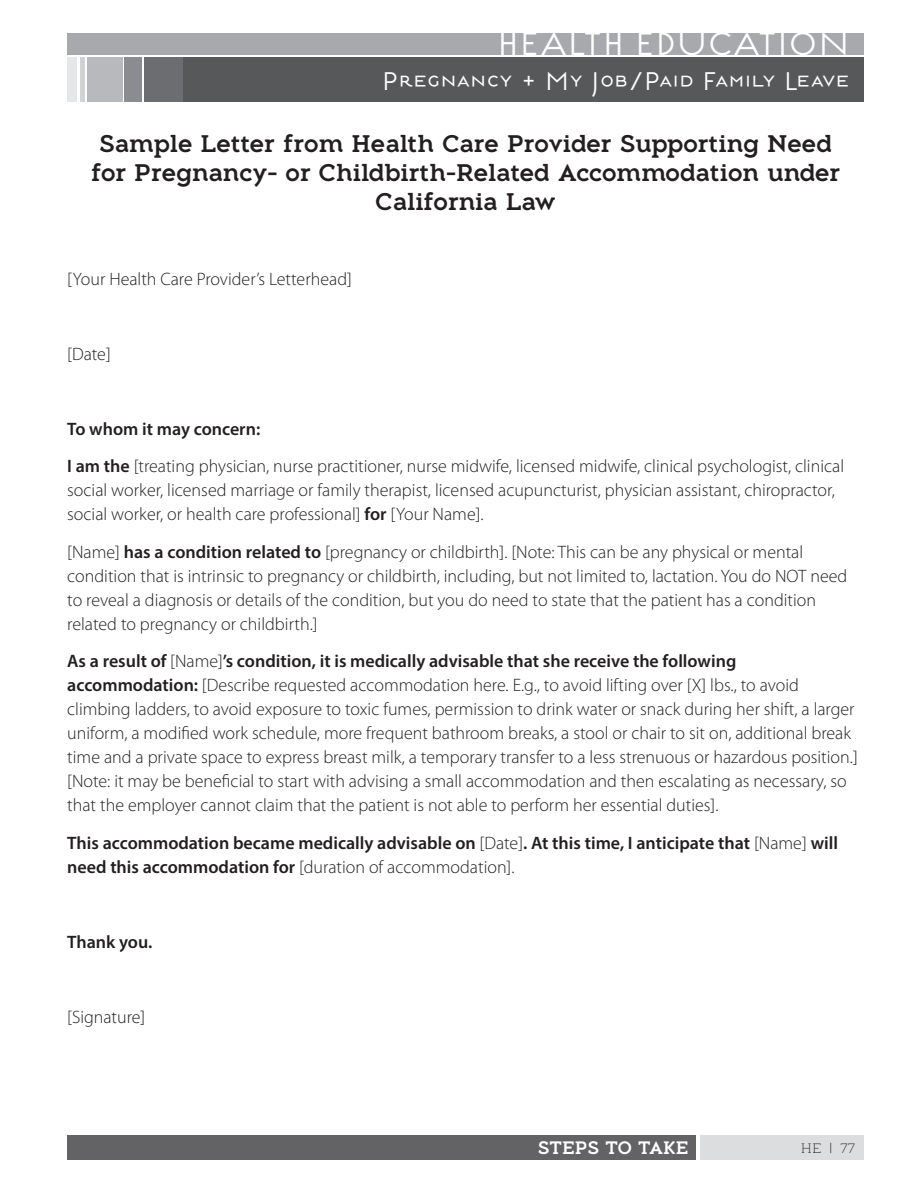
<style>
.page{position:relative;width:918px;height:1188px;background:#fff}
.page>*{position:absolute;margin:0;border:0;box-sizing:border-box;transform-origin:0 0}
.t1{font:34.5px "Estilo Pro";letter-spacing:.085em;color:#fff}
.t2{font:27px "Estilo Pro";letter-spacing:.05em;color:#fff}
.Heading_1{font:500 24px/28.8px "Aeron";color:#231f20;text-align:center}
.text{font:300 18px/24px "Myriad Pro";color:#231f20}
.text-2{font:600 18px/24px "Myriad Pro";color:#231f20}
.t3{font:500 18px "Aeron";color:#fff}
.t4{font:300 13.5px "Aeron";color:#231f20}
.s1{font-weight:600}
.s2{font-weight:300}
</style>
<div class="page">
<div style="left:67px;top:33px;width:797px;height:21px;background:#a8a9ad"></div>
<div style="left:67px;top:57px;width:10px;height:45px;background:#e6e7e9"></div>
<div style="left:80px;top:57px;width:5px;height:45px;background:#d1d2d4"></div>
<div style="left:87px;top:57px;width:36px;height:45px;background:#b8b9bc"></div>
<div style="left:125px;top:57px;width:17px;height:45px;background:#8a8c8f"></div>
<div style="left:145px;top:57px;width:60px;height:45px;background:#6c6d70"></div>
<div style="left:183px;top:57px;width:681px;height:45px;background:#57585a"></div>
<div style="left:700px;top:1135px;width:164px;height:25px;background:#dcdddf"></div>
<div style="left:67px;top:1135px;width:629px;height:25px;background:#636366"></div>
<h1 class="t1" style="left:499px;top:23px;width:351px">HEALTH EDUCATION</h1>
<p class="t2" style="left:383px;top:65px;width:468px">Pregnancy + My Job/Paid Family Leave</p>
<p class="Heading_1" style="left:91px;top:129px;width:751px">Sample Letter from Health Care Provider Supporting Need for Pregnancy- or Childbirth-Related Accommodation under<br>California Law</p>
<p class="text" style="left:67px;top:267px;width:286px">[Your Health Care Provider’s Letterhead]</p>
<p class="text" style="left:67px;top:342px;width:45px">[Date]</p>
<p class="text-2" style="left:67px;top:416px;width:194px">To whom it may concern:</p>
<p class="text" style="left:67px;top:454px;width:778px"><span class="s1">I am the</span> [treating physician, nurse practitioner, nurse midwife, licensed midwife, clinical psychologist, clinical social worker, licensed marriage or family therapist, licensed acupuncturist, physician assistant, chiropractor, social worker, or health care professional] <span class="s1">for</span> [Your Name].</p>
<p class="text" style="left:67px;top:540px;width:782px">[Name] <span class="s1">has a condition related to</span> [pregnancy or childbirth]. [Note: This can be any physical or mental condition that is intrinsic to pregnancy or childbirth, including, but not limited to, lactation. You do NOT need to reveal a diagnosis or details of the condition, but you do need to state that the patient has a condition related to pregnancy or childbirth.]</p>
<p class="text" style="left:67px;top:649px;width:792px"><span class="s1">As a result of</span> [Name]<span class="s1">’s condition, it is medically advisable that she receive the following accommodation:</span> [Describe requested accommodation here. E.g., to avoid lifting over [X] lbs., to avoid climbing ladders, to avoid exposure to toxic fumes, permission to drink water or snack during her shift, a larger uniform, a modified work schedule, more frequent bathroom breaks, a stool or chair to sit on, additional break time and a private space to express breast milk, a temporary transfer to a less strenuous or hazardous position.] [Note: it may be beneficial to start with advising a small accommodation and then escalating as necessary, so that the employer cannot claim that the patient is not able to perform her essential duties].</p>
<p class="text-2" style="left:67px;top:830px;width:772px">This accommodation became medically advisable on <span class="s2">[Date]</span>. At this time, I anticipate that <span class="s2">[Name]</span> will need this accommodation for <span class="s2">[duration of accommodation].</span></p>
<p class="text-2" style="left:67px;top:929px;width:87px">Thank you.</p>
<p class="text" style="left:67px;top:1005px;width:80px">[Signature]</p>
<p class="t3" style="left:538px;top:1137px;width:152px">STEPS TO TAKE</p>
<p class="t4" style="left:801px;top:1140px;width:56px">HE | 77</p>
</div>
